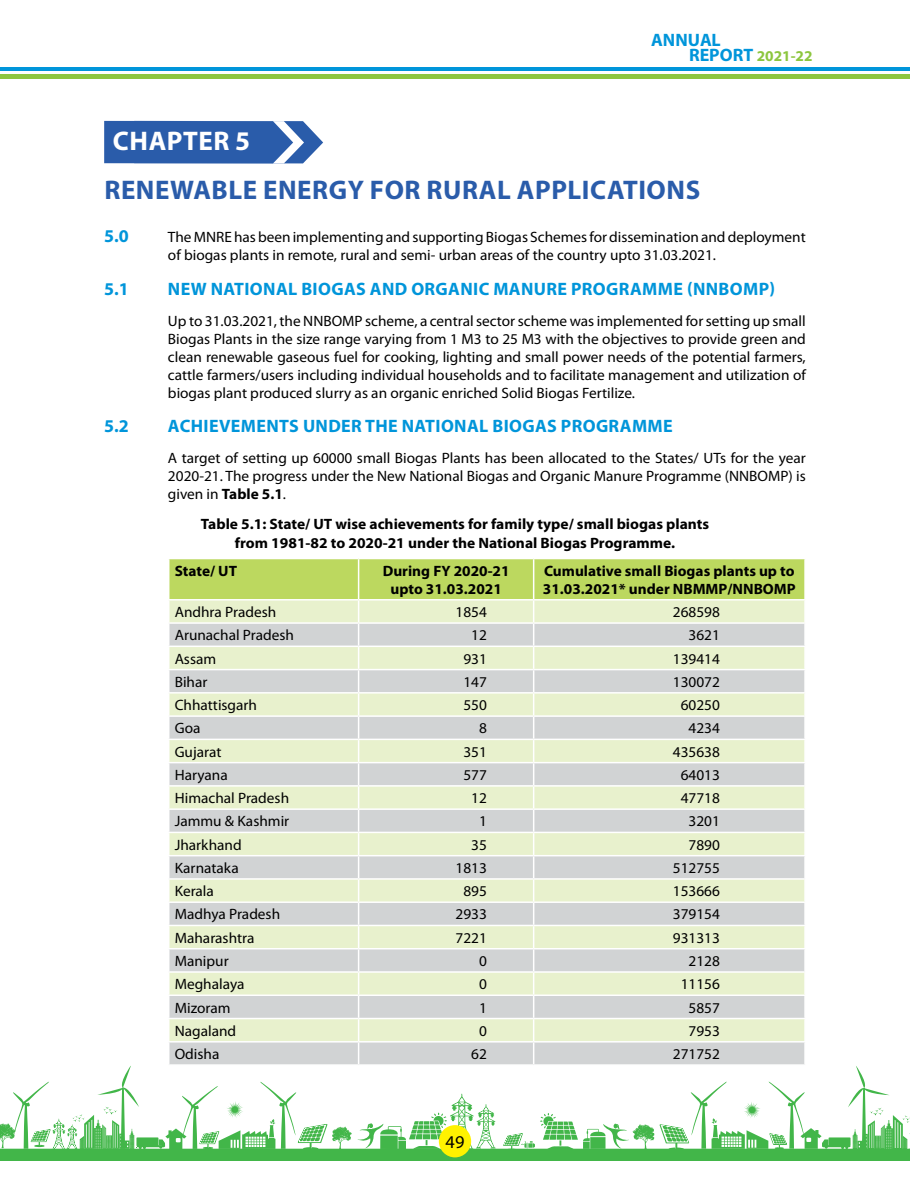
<style>
.page{position:relative;width:910px;height:1187px;background:#fff}
.page>*{position:absolute;margin:0;border:0;box-sizing:border-box;transform-origin:0 0}
.t1{font:700 27px "Myriad Pro";letter-spacing:.02em;color:#2a5caa}
.t2{font:700 27px "Myriad Pro";letter-spacing:.02em;color:#fff}
.t3{font:700 18px "Myriad Pro";letter-spacing:.02em;color:#0095da}
.t4{font:18px "Myriad Pro";color:#000}
.t5{font:15px/18px "Myriad Pro";color:#000;text-align:justify}
.t6{font:700 15px/18px "Myriad Pro";color:#000;text-align:center}
.t7{font:700 15px "Myriad Pro";color:#8dc63f}
.s1{font-size:18px;color:#0095da}
.s2{font-weight:700}
</style>
<div class="page">
<div style="left:0;top:1148px;width:910px;height:12px;background:#42b649"></div>
<hr style="left:137px;top:1145px;width:28px;height:2px;background:#42b649">
<div style="left:136px;top:1137px;width:22px;height:8px;background:#42b649"></div>
<svg style="left:0;top:1066px;width:146px;height:83px"></svg>
<hr style="left:0;top:67px;width:910px;height:3px;background:#0095da">
<hr style="left:0;top:74px;width:910px;height:4px;background:#8dc63f">
<div style="left:439px;top:1124px;width:32px;height:33px;background:#fff200;border-radius:50%"></div>
<svg style="left:104px;top:121px;width:219px;height:42px;background:#3e6bb2"></svg>
<svg style="left:159px;top:558px;width:751px;height:592px"></svg>
<hr style="left:804px;top:1042px;width:2px;height:22px;background:#fff">
<hr style="left:168px;top:1064px;width:191px;height:1px;background:#fff">
<hr style="left:359px;top:1064px;width:175px;height:1px;background:#fff">
<hr style="left:534px;top:1064px;width:272px;height:1px;background:#fff">
<p class="t3" style="left:651px;top:28px;width:71px">ANNUAL</p>
<p class="t7" style="left:689px;top:46px;width:125px"><span class="s1">REPORT</span> 2021-22</p>
<h1 class="t2" style="left:113px;top:123px;width:139px">CHAPTER 5</h1>
<h1 class="t1" style="left:104px;top:173px;width:33px">RENE</h1>
<h1 class="t1" style="left:170px;top:173px;width:57px">WABLE</h1>
<h1 class="t1" style="left:263px;top:173px;width:17px">ENE</h1>
<h1 class="t1" style="left:312px;top:173px;width:353px">RGY FOR RURAL APPLICATIONS</h1>
<p class="t3" style="left:104px;top:224px;width:26px">5.0</p>
<p class="t5" style="left:168px;top:228px;width:639px">The MNRE has been implementing and supporting Biogas Schemes for dissemination and deployment of biogas plants in remote, rural and semi- urban areas of the country upto 31.03.2021.</p>
<p class="t3" style="left:104px;top:277px;width:51px">5.1 N</p>
<p class="t3" style="left:181px;top:277px;width:244px">ew National Biogas and Orga</p>
<p class="t3" style="left:460px;top:277px;width:159px">nic Manure Progra</p>
<p class="t3" style="left:642px;top:277px;width:65px">mme (NNBOM</p>
<p class="t3" style="left:759px;top:277px;width:18px">P)</p>
<p class="t5" style="left:168px;top:311px;width:639px">Up to 31.03.2021, the NNBOMP scheme, a central sector scheme was implemented for setting up small Biogas Plants in the size range varying from 1 M3 to 25 M3 with the objectives to provide green and clean renewable gaseous fuel for cooking, lighting and small power needs of the potential farmers, cattle farmers/users including individual households and to facilitate management and utilization of biogas plant produced slurry as an organic enriched Solid Biogas Fertilize.</p>
<p class="t3" style="left:104px;top:414px;width:26px">5.2</p>
<p class="t3" style="left:168px;top:414px;width:441px">Achi evements under the National Biogas Progra</p>
<p class="t3" style="left:632px;top:414px;width:42px">mme</p>
<p class="t5" style="left:168px;top:448px;width:639px">A target of setting up 60000 small Biogas Plants has been allocated to the States/ UTs for the year 2020-21. The progress under the New National Biogas and Organic Manure Programme (NNBOMP) is given in <span class="s2">Table 5.1</span>.</p>
<p class="t6" style="left:201px;top:515px;width:510px">Table 5.1: State/ UT wise achievements for family type/ small biogas plants from 1981-82 to 2020-21 under the National Biogas Programme.</p>
<p class="t6" style="left:175px;top:561px;width:63px">State/ UT</p>
<p class="t6" style="left:383px;top:561px;width:128px">During FY 2020-21 upto 31.03.2021</p>
<p class="t6" style="left:543px;top:561px;width:253px;text-align:left">Cumulative small Biogas plants up to<br>31.03.2021* under NBMM</p>
<p class="t6" style="left:719px;top:579px;width:26px">P/NNBOM</p>
<p class="t6" style="left:787px;top:579px;width:10px">P</p>
<p class="t5" style="left:175px;top:602px;width:103px">Andhra Pradesh</p>
<p class="t5" style="left:455px;top:602px;width:33px">1854</p>
<p class="t5" style="left:673px;top:602px;width:49px">268598</p>
<p class="t5" style="left:175px;top:626px;width:121px">Arunachal Pradesh</p>
<p class="t5" style="left:471px;top:626px;width:17px">12</p>
<p class="t5" style="left:689px;top:626px;width:33px">3621</p>
<p class="t5" style="left:175px;top:649px;width:43px">Assam</p>
<p class="t5" style="left:463px;top:649px;width:25px">931</p>
<p class="t5" style="left:673px;top:649px;width:49px">139414</p>
<p class="t5" style="left:175px;top:672px;width:34px">Bihar</p>
<p class="t5" style="left:463px;top:672px;width:25px">147</p>
<p class="t5" style="left:673px;top:672px;width:49px">130072</p>
<p class="t5" style="left:175px;top:695px;width:84px">Chhattisgarh</p>
<p class="t5" style="left:463px;top:695px;width:25px">550</p>
<p class="t5" style="left:681px;top:695px;width:41px">60250</p>
<p class="t5" style="left:175px;top:719px;width:27px">Goa</p>
<p class="t5" style="left:479px;top:719px;width:9px">8</p>
<p class="t5" style="left:689px;top:719px;width:33px">4234</p>
<p class="t5" style="left:175px;top:742px;width:48px">Gujarat</p>
<p class="t5" style="left:463px;top:742px;width:25px">351</p>
<p class="t5" style="left:673px;top:742px;width:49px">435638</p>
<p class="t5" style="left:175px;top:765px;width:55px">Haryana</p>
<p class="t5" style="left:463px;top:765px;width:25px">577</p>
<p class="t5" style="left:681px;top:765px;width:41px">64013</p>
<p class="t5" style="left:175px;top:788px;width:116px">Himachal Pradesh</p>
<p class="t5" style="left:471px;top:788px;width:17px">12</p>
<p class="t5" style="left:681px;top:788px;width:41px">47718</p>
<p class="t5" style="left:175px;top:812px;width:116px">Jammu &amp; Kashmir</p>
<p class="t5" style="left:479px;top:812px;width:9px">1</p>
<p class="t5" style="left:689px;top:812px;width:33px">3201</p>
<p class="t5" style="left:175px;top:835px;width:69px">Jharkhand</p>
<p class="t5" style="left:471px;top:835px;width:17px">35</p>
<p class="t5" style="left:689px;top:835px;width:33px">7890</p>
<p class="t5" style="left:175px;top:858px;width:66px">Karnataka</p>
<p class="t5" style="left:455px;top:858px;width:33px">1813</p>
<p class="t5" style="left:673px;top:858px;width:49px">512755</p>
<p class="t5" style="left:175px;top:881px;width:41px">Kerala</p>
<p class="t5" style="left:463px;top:881px;width:25px">895</p>
<p class="t5" style="left:673px;top:881px;width:49px">153666</p>
<p class="t5" style="left:175px;top:905px;width:107px">Madhya Pradesh</p>
<p class="t5" style="left:455px;top:905px;width:33px">2933</p>
<p class="t5" style="left:673px;top:905px;width:49px">379154</p>
<p class="t5" style="left:175px;top:928px;width:81px">Maharashtra</p>
<p class="t5" style="left:455px;top:928px;width:33px">7221</p>
<p class="t5" style="left:673px;top:928px;width:49px">931313</p>
<p class="t5" style="left:175px;top:951px;width:55px">Manipur</p>
<p class="t5" style="left:479px;top:951px;width:9px">0</p>
<p class="t5" style="left:689px;top:951px;width:33px">2128</p>
<p class="t5" style="left:175px;top:974px;width:71px">Meghalaya</p>
<p class="t5" style="left:479px;top:974px;width:9px">0</p>
<p class="t5" style="left:681px;top:974px;width:41px">11156</p>
<p class="t5" style="left:175px;top:998px;width:57px">Mizoram</p>
<p class="t5" style="left:479px;top:998px;width:9px">1</p>
<p class="t5" style="left:689px;top:998px;width:33px">5857</p>
<p class="t5" style="left:175px;top:1021px;width:63px">Nagaland</p>
<p class="t5" style="left:479px;top:1021px;width:9px">0</p>
<p class="t5" style="left:689px;top:1021px;width:33px">7953</p>
<p class="t5" style="left:175px;top:1044px;width:46px">Odisha</p>
<p class="t5" style="left:471px;top:1044px;width:17px">62</p>
<p class="t5" style="left:673px;top:1044px;width:49px">271752</p>
<p class="t4" style="left:446px;top:1130px;width:20px">49</p>
</div>
